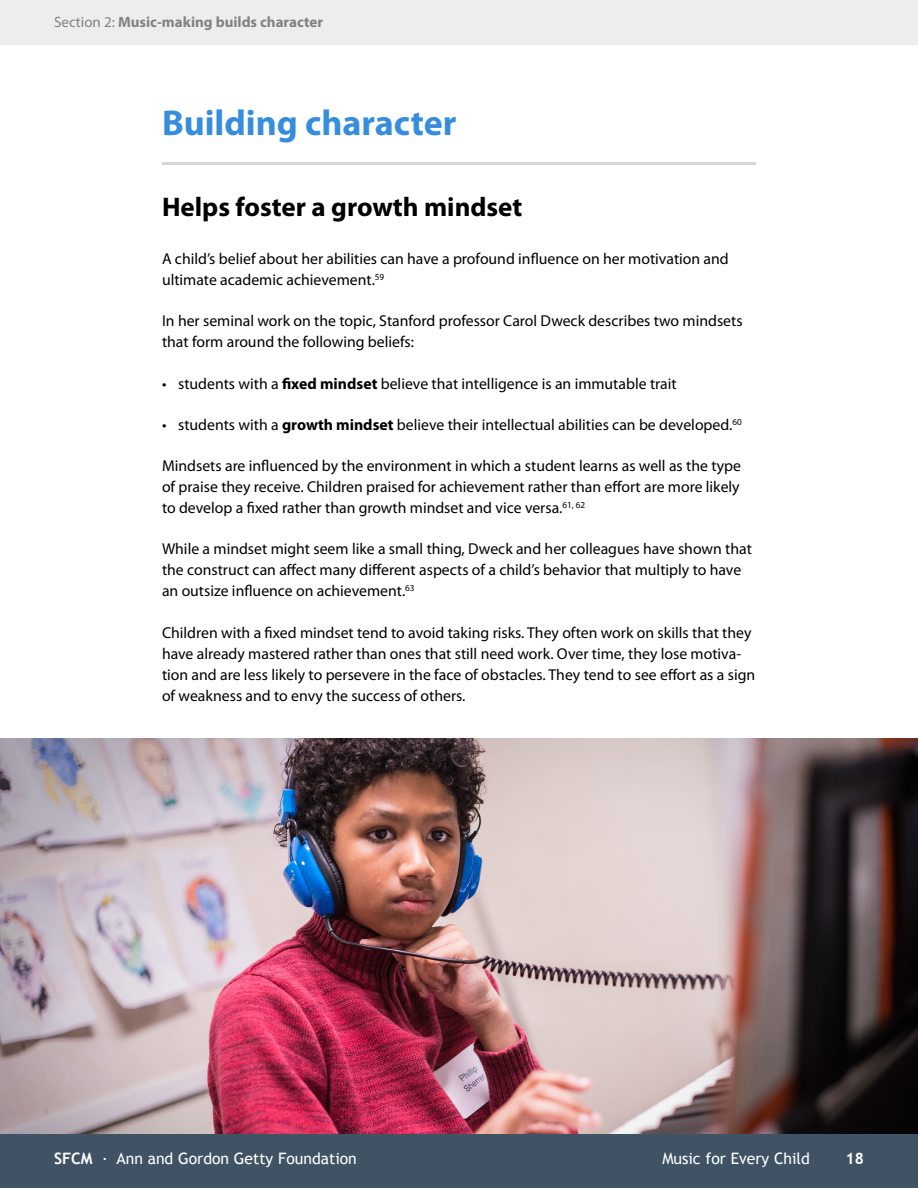
<style>
.page{position:relative;width:918px;height:1188px;background:#fff}
.page>*{position:absolute;margin:0;border:0;box-sizing:border-box;transform-origin:0 0}
.subhead_3{font:700 36px "Myriad Pro";color:#368ddd}
.subhead_1-black{font:700 27px "Myriad Pro";color:#000}
.body{font:15.75px/21px "Myriad Pro";color:#000}
.t1{font:15.75px "Trebuchet MS";color:#fff}
.t2{font:700 15.75px "Trebuchet MS";color:#fff}
.header_line{font:700 15px "Myriad Pro";color:#808285}
.s1{font-weight:400}
.s2{font-weight:700}
</style>
<div class="page">
<div style="left:0;top:1134px;width:918px;height:54px;background:#3f5364"></div>
<hr style="left:162px;top:162px;width:594px;height:3px;background:#d6d7d6">
<img style="left:0;top:739px;width:918px;height:395px">
<div style="left:0;top:0;width:918px;height:44px;background:#eceded"></div>
<p class="header_line" style="left:54px;top:13px;width:271px"><span class="s1">Section 2:</span> Music-making builds character</p>
<p class="subhead_3" style="left:162px;top:99px;width:296px">Building character</p>
<p class="subhead_1-black" style="left:162px;top:189px;width:362px">Helps foster a growth mindset</p>
<p class="body" style="left:162px;top:248px;width:568px">A child’s belief about her abilities can have a profound influence on her motivation and ultimate academic achievement.<sup>59</sup></p>
<p class="body" style="left:162px;top:310px;width:582px">In her seminal work on the topic, Stanford professor Carol Dweck describes two mindsets that form around the following beliefs:</p>
<p class="body" style="left:162px;top:372px;width:516px">• students with a <span class="s2">fixed mindset</span> believe that intelligence is an immutable trait</p>
<p class="body" style="left:162px;top:414px;width:581px">• students with a <span class="s2">growth mindset</span> believe their intellectual abilities can be developed.<sup>60</sup></p>
<p class="body" style="left:162px;top:455px;width:581px;text-align:justify">Mindsets are influenced by the environment in which a student learns as well as the type of praise they receive. Children praised for achievement rather than effort are more likely to develop a fixed rather than growth mindset and vice versa.<sup>61,</sup> <sup>62</sup></p>
<p class="body" style="left:162px;top:538px;width:591px">While a mindset might seem like a small thing, Dweck and her colleagues have shown that the construct can affect many different aspects of a child’s behavior that multiply to have an outsize influence on achievement.<sup>63</sup></p>
<p class="body" style="left:162px;top:621px;width:595px">Children with a fixed mindset tend to avoid taking risks. They often work on skills that they have already mastered rather than ones that still need work. Over time, they lose motiva&shy;tion and are less likely to persevere in the face of obstacles. They tend to see effort as a sign of weakness and to envy the success of others.</p>
<p class="t1" style="left:54px;top:1149px;width:304px"><span class="s2">SFCM</span> · Ann and Gordon Getty Foundation</p>
<p class="t1" style="left:662px;top:1149px;width:149px">Music for Every Child</p>
<p class="t2" style="left:846px;top:1148px;width:20px">18</p>
</div>
